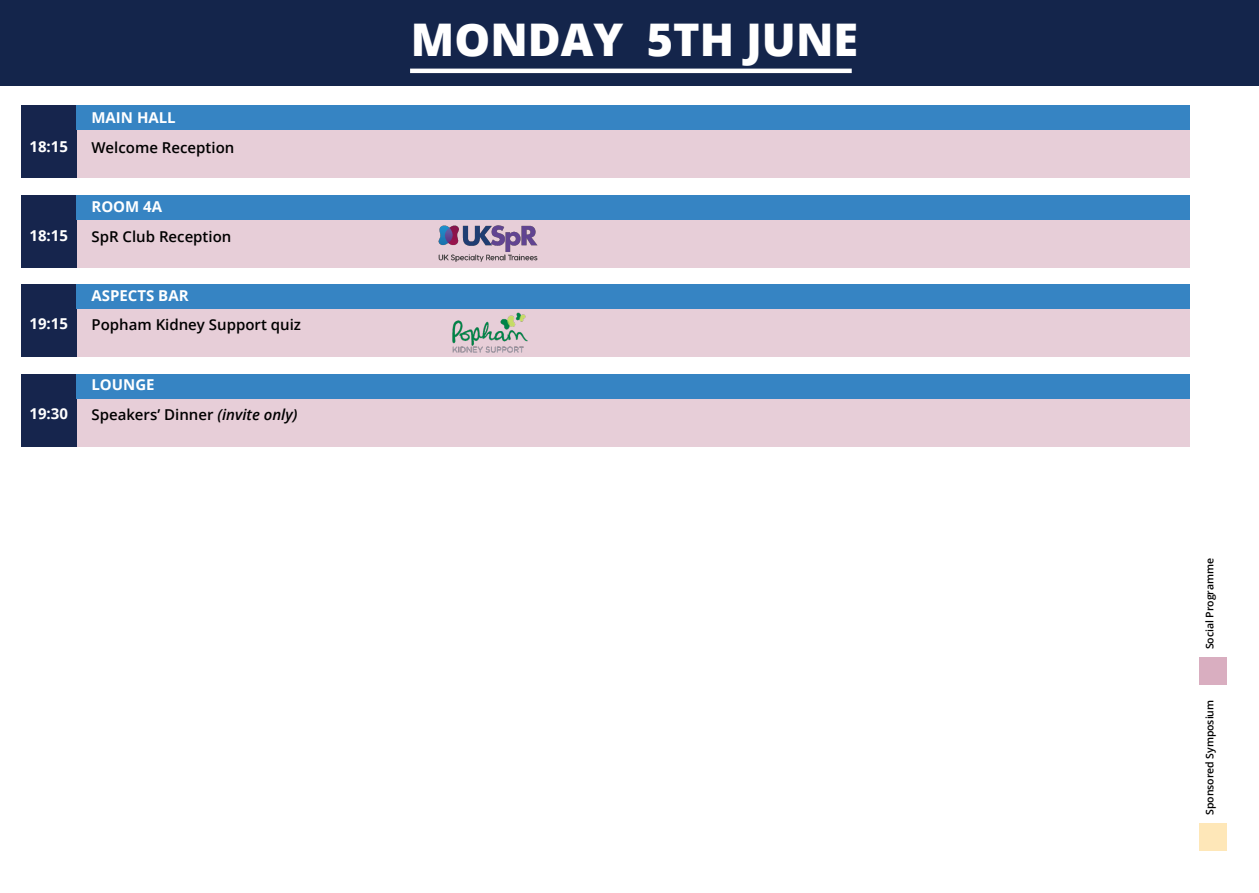
<style>
.page{position:relative;width:1259px;height:893px;background:#fff}
.page>*{position:absolute;margin:0;border:0;box-sizing:border-box;transform-origin:0 0}
.Main_heading{font:800 45px "Open Sans";color:#fff}
.t1{font:600 15px "Open Sans";color:#000}
.t2{font:700 15px "Open Sans";color:#fff}
.t3{font:600 10.5px "Open Sans";letter-spacing:-.005em;color:#000}
.s1{font-style:italic}
</style>
<div class="page">
<div style="left:1199px;top:823px;width:27px;height:27px;background:#fee7b8"></div>
<div style="left:1199px;top:657px;width:27px;height:28px;background:#d9aec0"></div>
<div style="left:76px;top:384px;width:1113px;height:62px;background:#e7ced8"></div>
<div style="left:76px;top:295px;width:1113px;height:62px;background:#e7ced8"></div>
<div style="left:76px;top:205px;width:1113px;height:62px;background:#e7ced8"></div>
<div style="left:76px;top:116px;width:1113px;height:62px;background:#e7ced8"></div>
<div style="left:0;top:0;width:1259px;height:86px;background:#14254b"></div>
<div style="left:21px;top:105px;width:55px;height:73px;background:#16254d"></div>
<div style="left:21px;top:195px;width:55px;height:72px;background:#16254d"></div>
<div style="left:21px;top:285px;width:55px;height:72px;background:#16254d"></div>
<div style="left:21px;top:374px;width:55px;height:72px;background:#16254d"></div>
<img style="left:438px;top:225px;width:100px;height:37px">
<img style="left:452px;top:312px;width:76px;height:41px">
<hr style="left:410px;top:69px;width:441px;height:4px;background:#fff">
<div style="left:76px;top:105px;width:1113px;height:25px;background:#3684c3"></div>
<div style="left:76px;top:195px;width:1113px;height:24px;background:#3684c3"></div>
<div style="left:76px;top:285px;width:1113px;height:24px;background:#3684c3"></div>
<div style="left:76px;top:374px;width:1113px;height:24px;background:#3684c3"></div>
<p class="t2" style="left:91px;top:107px;width:86px">MAIN HALL</p>
<p class="t2" style="left:30px;top:136px;width:40px">18:15</p>
<p class="t1" style="left:91px;top:137px;width:144px">Welcome Reception</p>
<p class="t2" style="left:91px;top:194px;width:72px">ROOM 4A</p>
<p class="t2" style="left:30px;top:225px;width:40px">18:15</p>
<p class="t1" style="left:91px;top:226px;width:141px">SpR Club Reception</p>
<p class="t2" style="left:91px;top:285px;width:99px">ASPECTS BAR</p>
<p class="t2" style="left:30px;top:313px;width:40px">19:15</p>
<p class="t1" style="left:91px;top:314px;width:211px">Popham Kidney Support quiz</p>
<p class="t2" style="left:91px;top:374px;width:97px">THE LOUNGE</p>
<p class="t2" style="left:91px;top:374px;width:65px">LOUNGE</p>
<p class="t2" style="left:30px;top:403px;width:40px">19:30</p>
<p class="t1" style="left:91px;top:404px;width:207px">Speakers’ Dinner <span class="s1">(invite only)</span></p>
<p class="Main_heading" style="left:411px;top:5px;width:449px">MONDAY 5TH JUNE</p>
<p class="t3" style="left:1202px;top:649px;width:93px;rotate:-90deg">Social Programme</p>
<p class="t3" style="left:1202px;top:815px;width:116px;rotate:-90deg">Sponsored Symposium</p>
</div>
